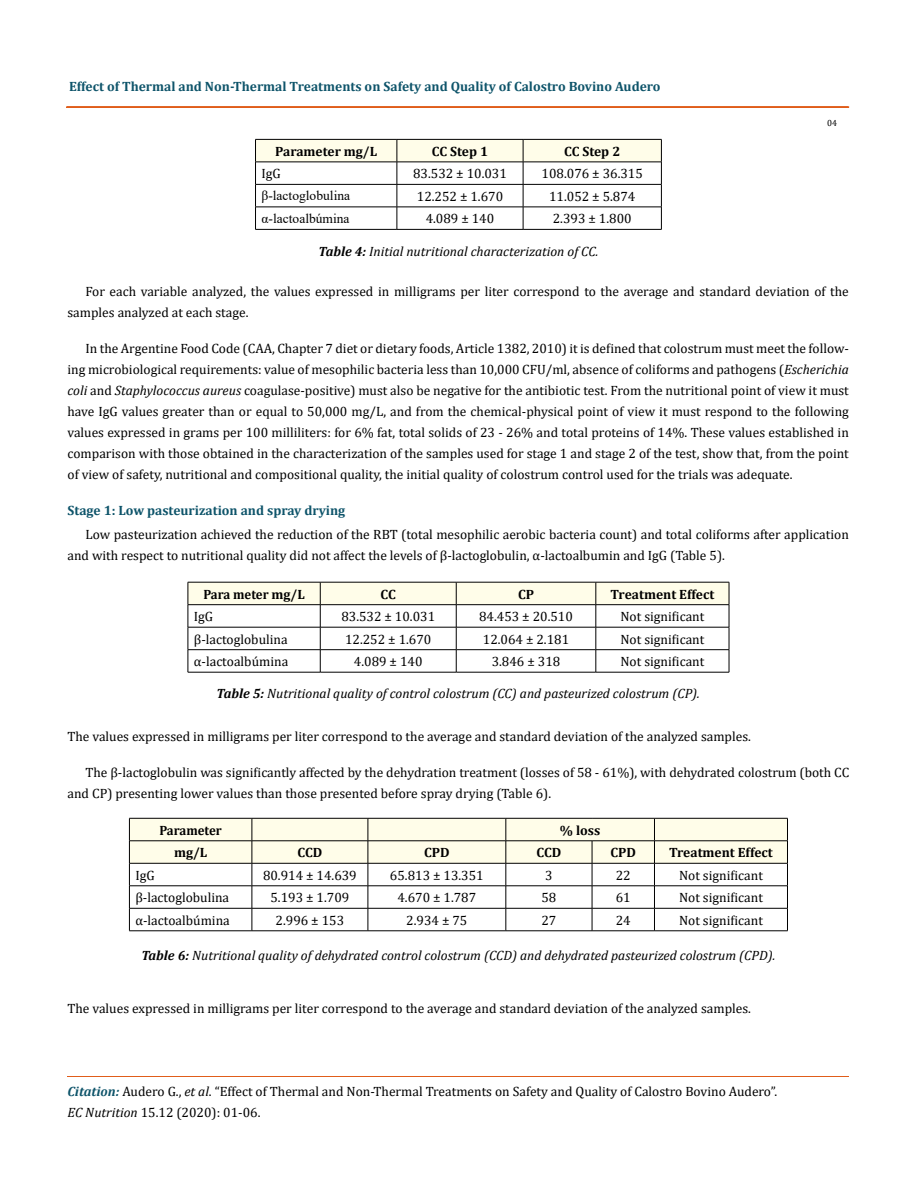
<style>
.page{position:relative;width:917px;height:1188px;background:#fff}
.page>*{position:absolute;margin:0;border:0;box-sizing:border-box;transform-origin:0 0}
.t1{font:13.5px/21px "Cambria";color:#000}
.t2{font:italic 13.5px "Cambria";color:#000}
.t3{font:700 13.5px "Cambria";color:#0e546a}
.t4{font:700 13.5px "Cambria";color:#000}
.t5{font:13.5px "Times New Roman";color:#000}
.t6{font:700 13.5px "Cambria";color:#000;scale:.95 1}
.t7{font:9px "Cambria";color:#000}
.s1{font-weight:700}
.s2{font-style:italic}
.s3{font-weight:700;font-style:italic;color:#0e546a}
</style>
<div class="page">
<div style="left:66px;top:107px;width:782px;height:1px;border:1px solid #e05d1a"></div>
<hr style="left:67px;top:1077px;width:782px;height:1px;background:#e05d1a">
<svg style="left:255px;top:139px;width:407px;height:90px"></svg>
<hr style="left:255px;top:229px;width:142px;height:1px;background:#000">
<hr style="left:397px;top:229px;width:126px;height:1px;background:#000">
<hr style="left:523px;top:229px;width:138px;height:1px;background:#000">
<svg style="left:188px;top:582px;width:541px;height:90px"></svg>
<hr style="left:188px;top:672px;width:132px;height:1px;background:#000">
<hr style="left:320px;top:672px;width:136px;height:1px;background:#000">
<hr style="left:456px;top:672px;width:139px;height:1px;background:#000">
<hr style="left:595px;top:672px;width:134px;height:1px;background:#000">
<svg style="left:129px;top:818px;width:659px;height:113px"></svg>
<hr style="left:129px;top:931px;width:123px;height:1px;background:#000">
<hr style="left:252px;top:931px;width:116px;height:1px;background:#000">
<hr style="left:368px;top:931px;width:138px;height:1px;background:#000">
<hr style="left:506px;top:931px;width:86px;height:1px;background:#000">
<hr style="left:592px;top:931px;width:62px;height:1px;background:#000">
<hr style="left:654px;top:931px;width:133px;height:1px;background:#000">
<p class="t3" style="left:69px;top:77px;width:593px">Effect of Thermal and Non-Thermal Treatments on Safety and Quality of Calostro Bovino Audero</p>
<p class="t7" style="left:827px;top:118px;width:11px">04</p>
<p class="t4" style="left:275px;top:142px;width:103px">Parameter mg/L</p>
<p class="t4" style="left:432px;top:142px;width:58px">CC Step 1</p>
<p class="t4" style="left:564px;top:142px;width:58px">CC Step 2</p>
<p class="t1" style="left:261px;top:163px;width:21px">IgG</p>
<p class="t1" style="left:413px;top:163px;width:95px">83.532 ± 10.031</p>
<p class="t1" style="left:541px;top:163px;width:103px">108.076 ± 36.315</p>
<p class="t5" style="left:261px;top:186px;width:90px">β-lactoglobulina</p>
<p class="t1" style="left:417px;top:186px;width:88px">12.252 ± 1.670</p>
<p class="t1" style="left:549px;top:186px;width:88px">11.052 ± 5.874</p>
<p class="t5" style="left:261px;top:209px;width:90px">α-lactoalbúmina</p>
<p class="t1" style="left:425px;top:208px;width:70px">4.089 ± 140</p>
<p class="t1" style="left:553px;top:208px;width:80px">2.393 ± 1.800</p>
<p class="t2" style="left:318px;top:241px;width:281px"><span class="s1">Table 4:</span> Initial nutritional characterization of CC.</p>
<p class="t1" style="left:67px;top:281px;width:782px;text-indent:18px">For each variable analyzed, the values expressed in milligrams per liter correspond to the average and standard deviation of the samples analyzed at each stage.</p>
<p class="t1" style="left:67px;top:338px;width:782px;text-align:justify;text-indent:18px">In the Argentine Food Code (CAA, Chapter 7 diet or dietary foods, Article 1382, 2010) it is defined that colostrum must meet the follow&shy;ing microbiological requirements: value of mesophilic bacteria less than 10,000 CFU/ml, absence of coliforms and pathogens (<span class="s2">Escherichia coli</span> and <span class="s2">Staphylococcus aureus</span> coagulase-positive) must also be negative for the antibiotic test. From the nutritional point of view it must have IgG values greater than or equal to 50,000 mg/L, and from the chemical-physical point of view it must respond to the following values expressed in grams per 100 milliliters: for 6% fat, total solids of 23 - 26% and total proteins of 14%. These values established in comparison with those obtained in the characterization of the samples used for stage 1 and stage 2 of the test, show that, from the point of view of safety, nutritional and compositional quality, the initial quality of colostrum control used for the trials was adequate.</p>
<p class="t3" style="left:67px;top:501px;width:279px">Stage 1: Low pasteurization and spray drying</p>
<p class="t1" style="left:67px;top:524px;width:782px;text-indent:18px">Low pasteurization achieved the reduction of the RBT (total mesophilic aerobic bacteria count) and total coliforms after application and with respect to nutritional quality did not affect the levels of β-lactoglobulin, α-lactoalbumin and IgG (Table 5).</p>
<p class="t6" style="left:203px;top:585px;width:108px">Para meter mg/L</p>
<p class="t4" style="left:380px;top:585px;width:17px">CC</p>
<p class="t4" style="left:518px;top:585px;width:18px">CP</p>
<p class="t4" style="left:610px;top:585px;width:105px">Treatment Effect</p>
<p class="t1" style="left:194px;top:606px;width:21px">IgG</p>
<p class="t1" style="left:341px;top:606px;width:95px">83.532 ± 10.031</p>
<p class="t1" style="left:479px;top:606px;width:95px">84.453 ± 20.510</p>
<p class="t1" style="left:620px;top:606px;width:85px">Not significant</p>
<p class="t1" style="left:194px;top:629px;width:95px">β-lactoglobulina</p>
<p class="t1" style="left:345px;top:629px;width:88px">12.252 ± 1.670</p>
<p class="t1" style="left:483px;top:629px;width:88px">12.064 ± 2.181</p>
<p class="t1" style="left:620px;top:629px;width:85px">Not significant</p>
<p class="t1" style="left:194px;top:651px;width:96px">α-lactoalbúmina</p>
<p class="t1" style="left:354px;top:651px;width:70px">4.089 ± 140</p>
<p class="t1" style="left:491px;top:651px;width:70px">3.846 ± 318</p>
<p class="t1" style="left:620px;top:651px;width:85px">Not significant</p>
<p class="t2" style="left:216px;top:684px;width:485px"><span class="s1">Table 5:</span> Nutritional quality of control colostrum (CC) and pasteurized colostrum (CP).</p>
<p class="t1" style="left:67px;top:726px;width:685px">The values expressed in milligrams per liter correspond to the average and standard deviation of the analyzed samples.</p>
<p class="t1" style="left:67px;top:762px;width:783px;text-indent:18px">The β-lactoglobulin was significantly affected by the dehydration treatment (losses of 58 - 61%), with dehydrated colostrum (both CC and CP) presenting lower values than those presented before spray drying (Table 6).</p>
<p class="t6" style="left:159px;top:821px;width:67px">Parameter</p>
<p class="t4" style="left:560px;top:821px;width:42px">% loss</p>
<p class="t4" style="left:174px;top:843px;width:35px">mg/L</p>
<p class="t4" style="left:297px;top:843px;width:26px">CCD</p>
<p class="t4" style="left:424px;top:843px;width:27px">CPD</p>
<p class="t4" style="left:536px;top:843px;width:26px">CCD</p>
<p class="t4" style="left:610px;top:843px;width:27px">CPD</p>
<p class="t4" style="left:669px;top:843px;width:105px">Treatment Effect</p>
<p class="t1" style="left:135px;top:865px;width:21px">IgG</p>
<p class="t1" style="left:263px;top:865px;width:95px">80.914 ± 14.639</p>
<p class="t1" style="left:390px;top:865px;width:95px">65.813 ± 13.351</p>
<p class="t1" style="left:545px;top:865px;width:9px">3</p>
<p class="t1" style="left:615px;top:865px;width:16px">22</p>
<p class="t1" style="left:679px;top:865px;width:85px">Not significant</p>
<p class="t1" style="left:135px;top:887px;width:95px">β-lactoglobulina</p>
<p class="t1" style="left:270px;top:887px;width:80px">5.193 ± 1.709</p>
<p class="t1" style="left:397px;top:887px;width:80px">4.670 ± 1.787</p>
<p class="t1" style="left:541px;top:887px;width:16px">58</p>
<p class="t1" style="left:615px;top:887px;width:16px">61</p>
<p class="t1" style="left:679px;top:887px;width:85px">Not significant</p>
<p class="t1" style="left:135px;top:910px;width:96px">α-lactoalbúmina</p>
<p class="t1" style="left:275px;top:910px;width:70px">2.996 ± 153</p>
<p class="t1" style="left:406px;top:910px;width:63px">2.934 ± 75</p>
<p class="t1" style="left:541px;top:910px;width:16px">27</p>
<p class="t1" style="left:615px;top:910px;width:16px">24</p>
<p class="t1" style="left:679px;top:910px;width:85px">Not significant</p>
<p class="t2" style="left:141px;top:946px;width:635px"><span class="s1">Table 6:</span> Nutritional quality of dehydrated control colostrum (CCD) and dehydrated pasteurized colostrum (CPD).</p>
<p class="t1" style="left:67px;top:998px;width:685px">The values expressed in milligrams per liter correspond to the average and standard deviation of the analyzed samples.</p>
<p class="t1" style="left:67px;top:1081px;width:711px"><span class="s3">Citation:</span> Audero G., <span class="s2">et al</span>. “Effect of Thermal and Non-Thermal Treatments on Safety and Quality of Calostro Bovino Audero”.<br><span class="s2">EC Nutrition</span> 15.12 (2020): 01-06.</p>
</div>
